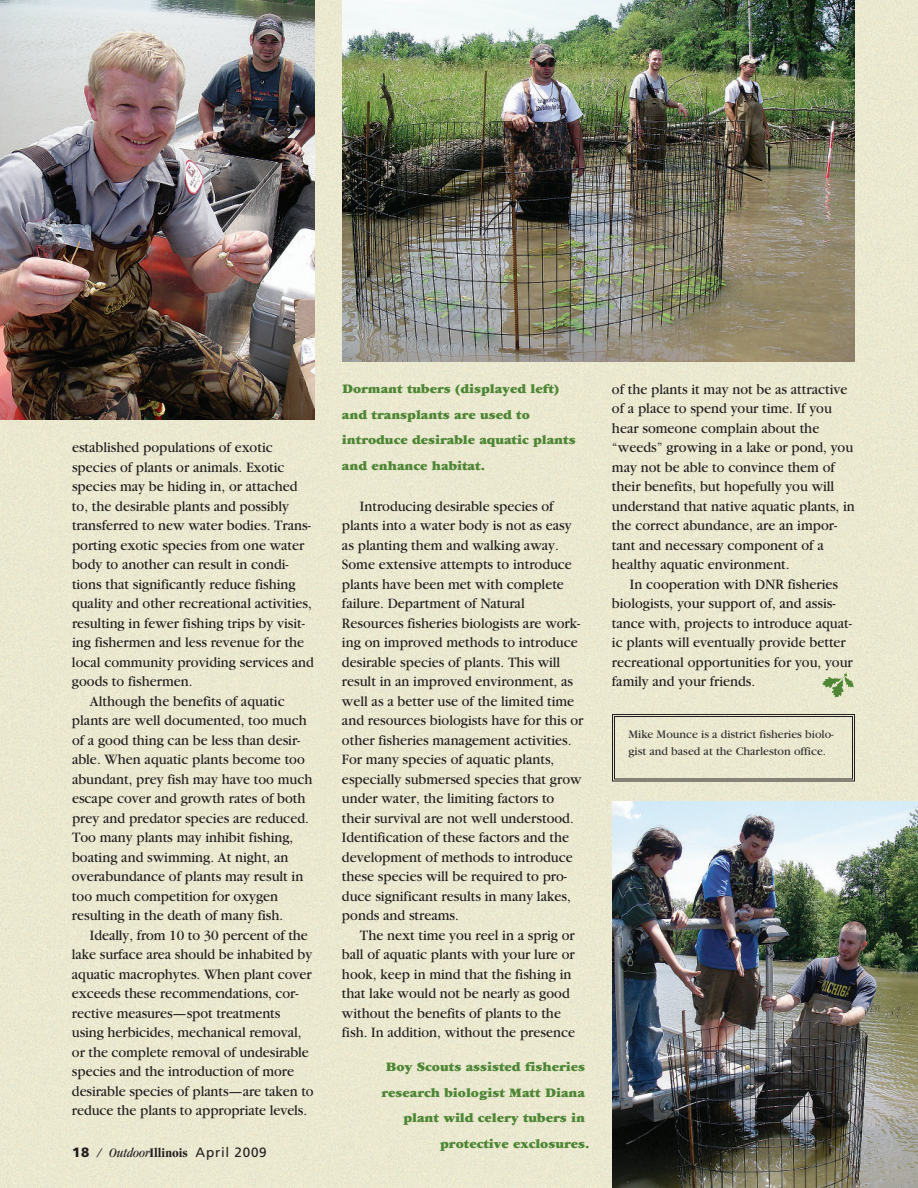
<style>
.page{position:relative;width:918px;height:1188px;background:#ebe8d0}
.page>*{position:absolute;margin:0;border:0;box-sizing:border-box;transform-origin:0 0}
.t1{font:15px/19.5px "Garamond";color:#231f20;scale:.95 1}
.t2{font:900 13.5px/25.5px "Garamond";color:#4e8635}
.t3{font:13.5px "Frutiger";letter-spacing:.055em;color:#231f20}
.t4{font:12px/16.5px "Garamond";color:#312f30}
.s1{font-weight:900}
.s2{font-family:"Garamond";font-style:italic;font-stretch:condensed}
.s3{font-family:"Garamond";font-weight:700;font-stretch:condensed}
</style>
<div class="page">
<img style="left:822px;top:672px;width:32px;height:26px">
<div style="left:612px;top:714px;width:243px;height:68px;border:1px solid #231f20"></div>
<div style="left:614px;top:716px;width:239px;height:63px;border:1px solid #231f20"></div>
<img style="left:0;top:0;width:315px;height:420px">
<img style="left:342px;top:0;width:513px;height:362px">
<img style="left:612px;top:801px;width:306px;height:387px">
<p class="t1" style="left:72px;top:439px;width:213px">established populations of exotic</p>
<p class="t1" style="left:72px;top:459px;width:225px">species of plants or animals. Exotic</p>
<p class="t1" style="left:72px;top:478px;width:239px">species may be hiding in, or attached</p>
<p class="t1" style="left:72px;top:498px;width:230px">to, the desirable plants and possibly</p>
<p class="t1" style="left:72px;top:517px;width:253px">transferred to new water bodies. Trans-</p>
<p class="t1" style="left:72px;top:537px;width:246px">porting exotic species from one water</p>
<p class="t1" style="left:72px;top:556px;width:230px">body to another can result in condi-</p>
<p class="t1" style="left:72px;top:576px;width:237px">tions that significantly reduce fishing</p>
<p class="t1" style="left:72px;top:595px;width:254px">quality and other recreational activities,</p>
<p class="t1" style="left:72px;top:615px;width:247px">resulting in fewer fishing trips by visit-</p>
<p class="t1" style="left:72px;top:634px;width:246px">ing fishermen and less revenue for the</p>
<p class="t1" style="left:72px;top:654px;width:256px">local community providing services and</p>
<p class="t1" style="left:72px;top:673px;width:128px">goods to fishermen.</p>
<p class="t1" style="left:90px;top:693px;width:207px">Although the benefits of aquatic</p>
<p class="t1" style="left:72px;top:712px;width:249px">plants are well documented, too much</p>
<p class="t1" style="left:72px;top:732px;width:242px">of a good thing can be less than desir-</p>
<p class="t1" style="left:72px;top:751px;width:247px">able. When aquatic plants become too</p>
<p class="t1" style="left:72px;top:771px;width:255px">abundant, prey fish may have too much</p>
<p class="t1" style="left:72px;top:790px;width:247px">escape cover and growth rates of both</p>
<p class="t1" style="left:72px;top:810px;width:251px">prey and predator species are reduced.</p>
<p class="t1" style="left:72px;top:829px;width:235px">Too many plants may inhibit fishing,</p>
<p class="t1" style="left:72px;top:849px;width:229px">boating and swimming. At night, an</p>
<p class="t1" style="left:72px;top:868px;width:245px">overabundance of plants may result in</p>
<p class="t1" style="left:72px;top:888px;width:219px">too much competition for oxygen</p>
<p class="t1" style="left:72px;top:907px;width:224px">resulting in the death of many fish.</p>
<p class="t1" style="left:90px;top:927px;width:231px">Ideally, from 10 to 30 percent of the</p>
<p class="t1" style="left:72px;top:946px;width:254px">lake surface area should be inhabited by</p>
<p class="t1" style="left:72px;top:966px;width:254px">aquatic macrophytes. When plant cover</p>
<p class="t1" style="left:72px;top:985px;width:240px">exceeds these recommendations, cor-</p>
<p class="t1" style="left:72px;top:1005px;width:221px">rective measures—spot treatments</p>
<p class="t1" style="left:72px;top:1024px;width:243px">using herbicides, mechanical removal,</p>
<p class="t1" style="left:72px;top:1044px;width:251px">or the complete removal of undesirable</p>
<p class="t1" style="left:72px;top:1063px;width:235px">species and the introduction of more</p>
<p class="t1" style="left:72px;top:1083px;width:256px">desirable species of plants—are taken to</p>
<p class="t1" style="left:72px;top:1102px;width:249px">reduce the plants to appropriate levels.</p>
<p class="t3" style="left:72px;top:1147px;width:196px"><span class="s1">18</span> <span class="s2">/ Outdoor</span><span class="s3">Illinois</span> April 2009</p>
<p class="t2" style="left:342px;top:377px;width:235px">Dormant tubers (displayed left) and transplants are used to introduce desirable aquatic plants and enhance habitat.</p>
<p class="t1" style="left:342px;top:498px;width:256px;text-indent:18px">Introducing desirable species of plants into a water body is not as easy as planting them and walking away.<br>Some extensive attempts to introduce plants have been met with complete failure. Department of Natural Resources fisheries biologists are work&shy;ing on improved methods to introduce desirable species of plants. This will result in an improved environment, as well as a better use of the limited time and resources biologists have for this or other fisheries management activities.<br>For many species of aquatic plants, especially submersed species that grow under water, the limiting factors to their survival are not well understood.<br>Identification of these factors and the development of methods to introduce these species will be required to pro&shy;duce significant results in many lakes, ponds and streams.</p>
<p class="t1" style="left:342px;top:927px;width:247px;text-indent:18px">The next time you reel in a sprig or ball of aquatic plants with your lure or hook, keep in mind that the fishing in that lake would not be nearly as good without the benefits of plants to the fish. In addition, without the presence</p>
<p class="t2" style="left:386px;top:1055px;width:201px">Boy Scouts assisted fisheries</p>
<p class="t2" style="left:382px;top:1081px;width:205px">research biologist Matt Diana</p>
<p class="t2" style="left:403px;top:1106px;width:183px">plant wild celery tubers in</p>
<p class="t2" style="left:440px;top:1132px;width:151px">protective exclosures.</p>
<p class="t1" style="left:612px;top:381px;width:257px">of the plants it may not be as attractive of a place to spend your time. If you hear someone complain about the “weeds” growing in a lake or pond, you may not be able to convince them of their benefits, but hopefully you will understand that native aquatic plants, in the correct abundance, are an impor&shy;tant and necessary component of a healthy aquatic environment.</p>
<p class="t1" style="left:612px;top:576px;width:255px;text-indent:18px">In cooperation with DNR fisheries biologists, your support of, and assis&shy;tance with, projects to introduce aquat&shy;ic plants will eventually provide better recreational opportunities for you, your family and your friends.</p>
<p class="t4" style="left:628px;top:728px;width:207px">Mike Mounce is a district fisheries biolo&shy;gist and based at the Charleston office.</p>
</div>
